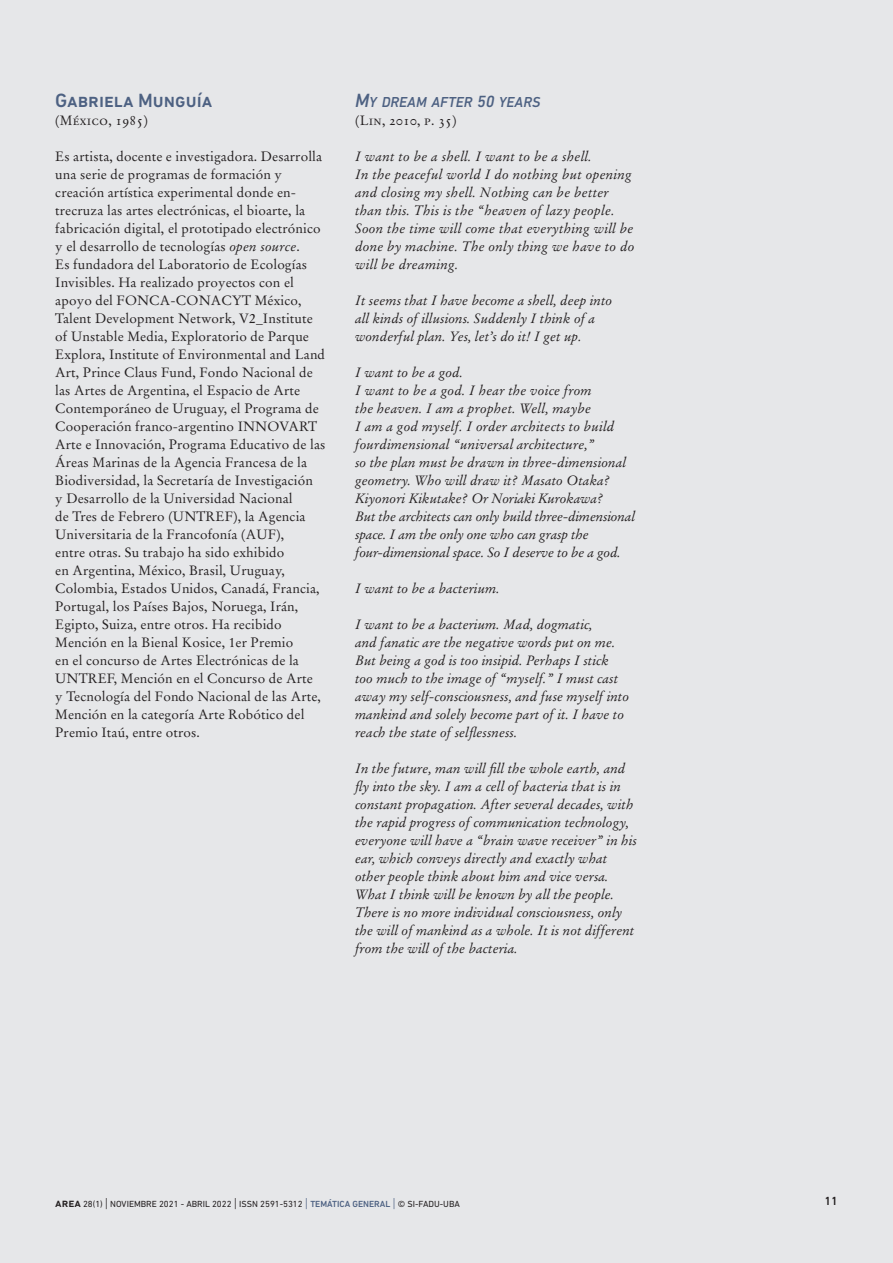
<style>
.page{position:relative;width:893px;height:1263px;background:#e6e7e9}
.page>*{position:absolute;margin:0;border:0;box-sizing:border-box;transform-origin:0 0}
.t1{font:500 19.5px "DIN Next LT Pro";color:#4d6182}
.t2{font:italic 500 14.7px "DIN Next LT Pro";color:#4d6182}
.t3{font:italic 13.5px/18px "Stempel Garamond LT Std";color:#231f20}
.t4{font:13.5px/18px "Stempel Garamond LT Std";letter-spacing:.01em;color:#231f20}
.t5{font:500 12px "DIN Next LT Pro";color:#231f20}
.t6{font:9px "DIN Next LT Pro";color:#231f20}
.s1{font-style:italic}
.s2{font-size:19.5px}
.s3{font-size:16.5px}
.s4{font-weight:500;font-size:12px}
.s5{font-weight:300;font-size:13.5px}
.s6{font-weight:300;font-size:13.5px;color:#4d6182}
.s7{font-weight:500;color:#4d6182}
</style>
<div class="page">
<h1 class="t1" style="left:55px;top:89px;width:159px">Gabriela Munguía</h1>
<p class="t4" style="left:55px;top:112px;width:94px">(México, 1985)</p>
<p class="t4" style="left:55px;top:148px;width:272px">Es artista, docente e investigadora. Desarrolla una serie de programas de formación y creación artística experimental donde en&shy;trecruza las artes electrónicas, el bioarte, la fabricación digital, el prototipado electrónico y el desarrollo de tecnologías <span class="s1">open source</span>.<br>Es fundadora del Laboratorio de Ecologías Invisibles. Ha realizado proyectos con el apoyo del FONCA-CONACYT México, Talent Development Network, V2_Institute of Unstable Media, Exploratorio de Parque Explora, Institute of Environmental and Land Art, Prince Claus Fund, Fondo Nacional de las Artes de Argentina, el Espacio de Arte Contemporáneo de Uruguay, el Programa de Cooperación franco-argentino INNOVART Arte e Innovación, Programa Educativo de las Áreas Marinas de la Agencia Francesa de la Biodiversidad, la Secretaría de Investigación<br>y Desarrollo de la Universidad Nacional<br>de Tres de Febrero (UNTREF), la Agencia Universitaria de la Francofonía (AUF),<br>entre otras. Su trabajo ha sido exhibido<br>en Argentina, México, Brasil, Uruguay, Colombia, Estados Unidos, Canadá, Francia, Portugal, los Países Bajos, Noruega, Irán, Egipto, Suiza, entre otros. Ha recibido Mención en la Bienal Kosice, 1er Premio<br>en el concurso de Artes Electrónicas de la UNTREF, Mención en el Concurso de Arte<br>y Tecnología del Fondo Nacional de las Arte, Mención en la categoría Arte Robótico del Premio Itaú, entre otros.</p>
<p class="t2" style="left:355px;top:94px;width:187px"><span class="s2">M</span>Y DREAM AFTER <span class="s3">50</span> YEARS</p>
<p class="t4" style="left:355px;top:112px;width:103px">(Lin, 2010, p. 35)</p>
<p class="t3" style="left:355px;top:148px;width:281px">I want to be a shell. I want to be a shell.<br>In the peaceful world I do nothing but opening and closing my shell. Nothing can be better than this. This is the “heaven of lazy people.<br>Soon the time will come that everything will be done by machine. The only thing we have to do will be dreaming.</p>
<p class="t3" style="left:355px;top:292px;width:259px">It seems that I have become a shell, deep into all kinds of illusions. Suddenly I think of a wonderful plan. Yes, let’s do it! I get up.</p>
<p class="t3" style="left:355px;top:364px;width:282px">I want to be a god.<br>I want to be a god. I hear the voice from<br>the heaven. I am a prophet. Well, maybe<br>I am a god myself. I order architects to build fourdimensional “universal architecture,”<br>so the plan must be drawn in three-dimensional geometry. Who will draw it? Masato Otaka?<br>Kiyonori Kikutake? Or Noriaki Kurokawa?<br>But the architects can only build three-dimensional space. I am the only one who can grasp the four-dimensional space. So I deserve to be a god.</p>
<p class="t3" style="left:355px;top:580px;width:146px">I want to be a bacterium.</p>
<p class="t3" style="left:355px;top:616px;width:276px">I want to be a bacterium. Mad, dogmatic,<br>and fanatic are the negative words put on me.<br>But being a god is too insipid. Perhaps I stick too much to the image of “myself.” I must cast away my self-consciousness, and fuse myself into mankind and solely become part of it. I have to reach the state of selflessness.</p>
<p class="t3" style="left:355px;top:760px;width:283px">In the future, man will fill the whole earth, and fly into the sky. I am a cell of bacteria that is in constant propagation. After several decades, with the rapid progress of communication technology, everyone will have a “brain wave receiver” in his ear, which conveys directly and exactly what other people think about him and vice versa.<br>What I think will be known by all the people.<br>There is no more individual consciousness, only the will of mankind as a whole. It is not different from the will of the bacteria.</p>
<p class="t6" style="left:55px;top:1198px;width:406px"><span class="s4">area</span> 28(1) <span class="s5">|</span> NOVIEMBRE 2021 - ABRIL 2022 <span class="s5">|</span> ISSN 2591-5312 <span class="s6">|</span> <span class="s7">TEMÁTICA GENERAL</span> <span class="s6">|</span> © SI-FADU-UBA</p>
<p class="t5" style="left:824px;top:1194px;width:15px">11</p>
</div>
